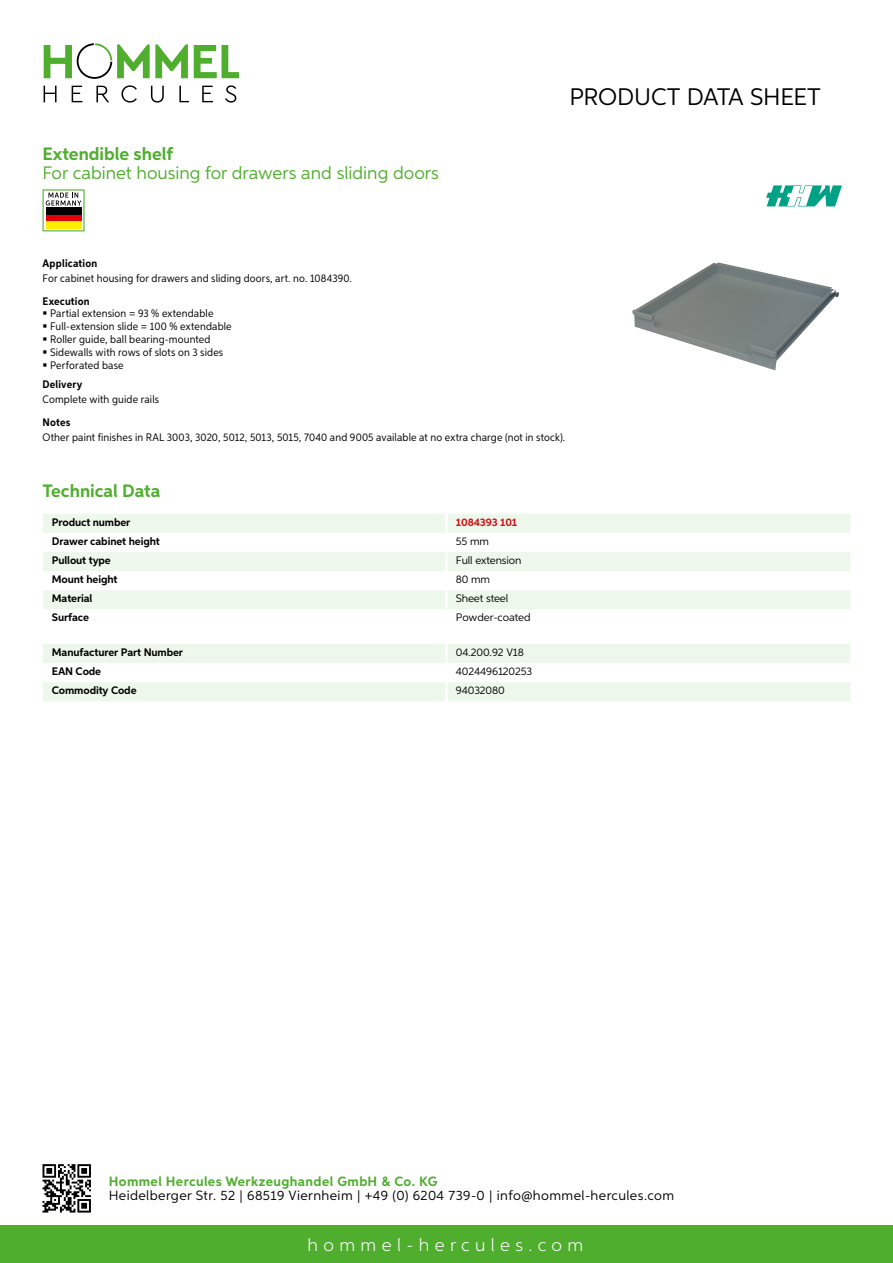
<style>
.page{position:relative;width:893px;height:1263px;background:#fff}
.page>*{position:absolute;margin:0;border:0;box-sizing:border-box;transform-origin:0 0}
.t1{font:24px "Aspira";letter-spacing:-.01em;color:#000}
.t2{font:18px "Aspira";color:#50ae2f}
.t3{font:700 18px "Aspira";color:#50ae2f}
.t4{font:300 18px "Aspira";letter-spacing:.3em;color:#fff}
.t5{font:13.5px "Aspira";letter-spacing:.03em;color:#000}
.t6{font:700 13.5px "Aspira";letter-spacing:.03em;color:#50ae2f}
.t7{font:10.95px/12.8px "Aspira Nar";letter-spacing:.015em;color:#000}
.t8{font:700 10.95px "Aspira";letter-spacing:-.01em;color:#000}
.t9{font:10.95px "Aspira";letter-spacing:-.01em;color:#000}
.t10{font:700 10.95px "Aspira Nar";letter-spacing:.015em;color:#000}
.t11{font:700 10.95px "Aspira";letter-spacing:-.01em;color:#cd1013}
</style>
<div class="page">
<div style="left:0;top:1226px;width:893px;height:37px;background:#50ae2f"></div>
<svg style="left:43px;top:1164px;width:48px;height:48px"></svg>
<svg style="left:194px;top:45px;width:45px;height:33px"></svg>
<svg style="left:44px;top:43px;width:144px;height:36px"></svg>
<svg style="left:44px;top:86px;width:13px;height:16px"></svg>
<svg style="left:72px;top:86px;width:10px;height:16px"></svg>
<svg style="left:96px;top:86px;width:13px;height:16px"></svg>
<svg style="left:121px;top:85px;width:16px;height:18px"></svg>
<svg style="left:151px;top:86px;width:13px;height:17px"></svg>
<svg style="left:179px;top:86px;width:10px;height:16px"></svg>
<svg style="left:202px;top:86px;width:11px;height:16px"></svg>
<svg style="left:225px;top:85px;width:11px;height:18px"></svg>
<div style="left:43px;top:514px;width:807px;height:19px;background:#eef7eb"></div>
<svg style="left:43px;top:552px;width:807px;height:57px;fill:#eef7eb"></svg>
<hr style="left:445px;top:514px;width:3px;height:19px;background:#fff">
<hr style="left:445px;top:552px;width:3px;height:19px;background:#fff">
<hr style="left:445px;top:571px;width:3px;height:19px;background:#fff">
<hr style="left:445px;top:590px;width:3px;height:19px;background:#fff">
<svg style="left:43px;top:644px;width:807px;height:57px"></svg>
<hr style="left:445px;top:682px;width:3px;height:19px;background:#fff">
<svg style="left:43px;top:189px;width:42px;height:42px"></svg>
<div style="left:46px;top:214px;width:35px;height:7px;background:#e3000b"></div>
<div style="left:46px;top:208px;width:35px;height:7px;background:#000"></div>
<div style="left:46px;top:221px;width:35px;height:7px;background:#ffed00"></div>
<img style="left:632px;top:262px;width:207px;height:108px">
<svg style="left:766px;top:185px;width:76px;height:21px"></svg>
<h2 class="t3" style="left:43px;top:142px;width:132px">Extendible shelf</h2>
<h2 class="t2" style="left:43px;top:162px;width:398px">For cabinet housing for drawers and sliding doors</h2>
<h1 class="t1" style="left:569px;top:82px;width:253px">Product data sh eet</h1>
<p class="t10" style="left:43px;top:257px;width:56px">Application</p>
<p class="t7" style="left:43px;top:272px;width:311px">For cabinet housing for drawers and sliding doors, art. no. 1084390.</p>
<p class="t10" style="left:43px;top:294px;width:49px">Execution</p>
<p class="t7" style="left:50px;top:307px;width:183px">Partial extension = 93 % extendable Full-extension slide = 100 % extendable Roller guide, ball bearing-mounted Sidewalls with rows of slots on 3 sides Perforated base</p>
<p class="t10" style="left:43px;top:377px;width:41px">Delivery</p>
<p class="t7" style="left:43px;top:393px;width:118px">Complete with guide rails</p>
<p class="t10" style="left:43px;top:415px;width:29px">Notes</p>
<p class="t7" style="left:43px;top:431px;width:524px">Other paint finishes in RAL 3003, 3020, 5012, 5013, 5015, 7040 and 9005 available at no extra charge (not in stock).</p>
<h2 class="t3" style="left:43px;top:479px;width:120px">Technical Data</h2>
<p class="t8" style="left:52px;top:515px;width:80px">Product number</p>
<p class="t11" style="left:456px;top:515px;width:63px">1084393 101</p>
<p class="t8" style="left:52px;top:534px;width:110px">Drawer cabinet height</p>
<p class="t9" style="left:456px;top:534px;width:35px">55 mm</p>
<p class="t8" style="left:52px;top:553px;width:60px">Pullout type</p>
<p class="t9" style="left:456px;top:553px;width:67px">Full extension</p>
<p class="t8" style="left:52px;top:572px;width:67px">Mount height</p>
<p class="t9" style="left:456px;top:573px;width:36px">80 mm</p>
<p class="t8" style="left:52px;top:592px;width:42px">Material</p>
<p class="t9" style="left:456px;top:592px;width:54px">Sheet steel</p>
<p class="t8" style="left:52px;top:611px;width:39px">Surface</p>
<p class="t9" style="left:456px;top:611px;width:76px">Powder-coated</p>
<p class="t8" style="left:52px;top:645px;width:133px">Manufacturer Part Number</p>
<p class="t9" style="left:456px;top:645px;width:70px">04.200.92 V18</p>
<p class="t8" style="left:52px;top:664px;width:51px">EAN Code</p>
<p class="t9" style="left:456px;top:664px;width:78px">4024496120253</p>
<p class="t8" style="left:52px;top:684px;width:86px">Commodity Code</p>
<p class="t9" style="left:456px;top:684px;width:51px">94032080</p>
<p class="t6" style="left:109px;top:1172px;width:330px">Hommel Hercules Werkzeughandel GmbH &amp; Co. KG</p>
<p class="t5" style="left:109px;top:1187px;width:567px">Heidelberger Str. 52 | 68519 Viernheim | +49 (0) 6204 739-0 | info@hommel-hercules.com</p>
<h2 class="t4" style="left:307px;top:1234px;width:277px">hommel-hercules.com</h2>
</div>
